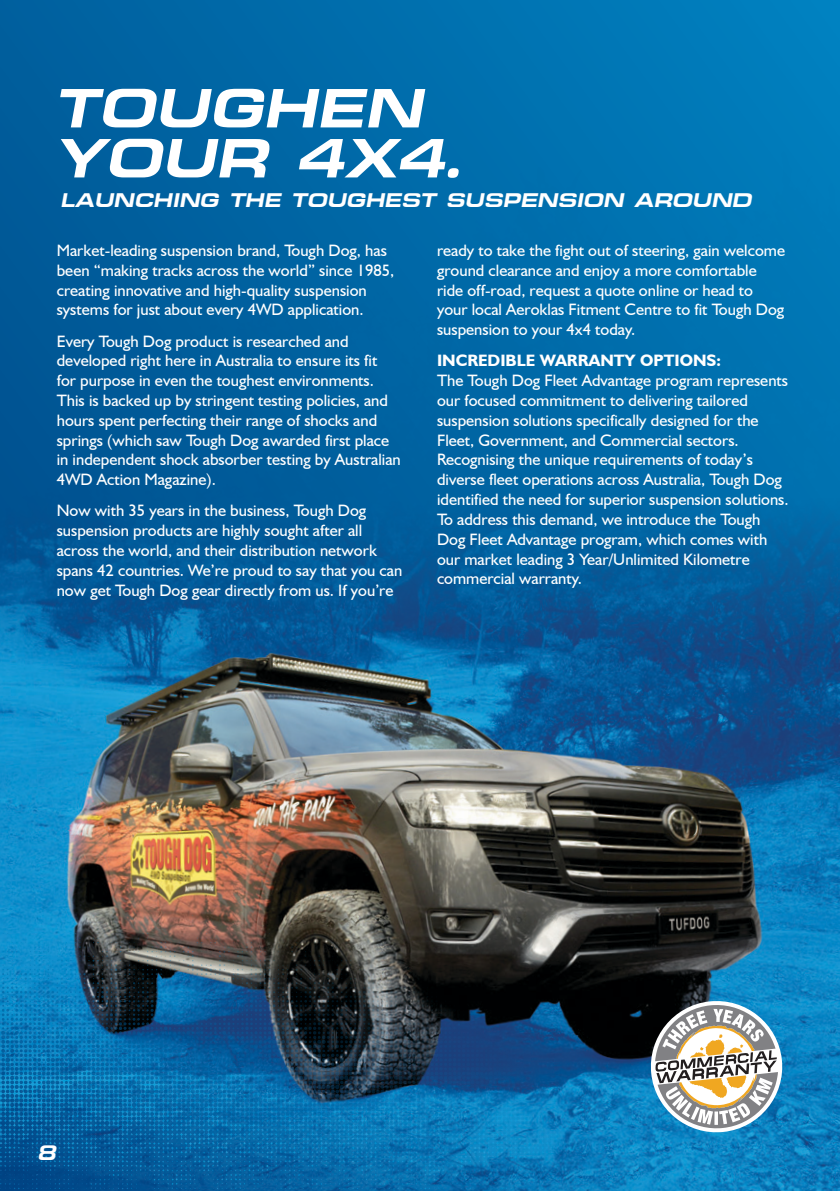
<style>
.page{position:relative;width:840px;height:1191px;background:#fff}
.page>*{position:absolute;margin:0;border:0;box-sizing:border-box;transform-origin:0 0}
.Header_-_white{font:italic 700 80px "PSL Tamnanthai Pro";color:#fff}
.t1{font:italic 700 30.2px "PSL Tamnanthai Pro";color:#fff}
.t2{font:italic 700 28.4px "PSL Tamnanthai Pro";color:#fff}
.Copy_-_White{font:16.4px/19.8px "Humanist 521 BT";color:#fff}
.s1{font-weight:700}
</style>
<div class="page">
<img style="left:0;top:0;width:839px;height:1191px">
<svg style="left:93px;top:906px;width:731px;height:5px;background:#575856"></svg>
<svg style="left:649px;top:999px;width:133px;height:135px"></svg>
<img style="left:835px;top:560px;width:4px;height:631px">
<p class="Header_-_white" style="left:57px;top:57px;width:370px">TOUGHEN</p>
<p class="Header_-_white" style="left:57px;top:107px;width:408px">YOUR 4X4.</p>
<p class="t2" style="left:61px;top:182px;width:692px">LAUNCHING THE TOUGHEST SUSPENSION AROUND</p>
<p class="Copy_-_White" style="left:437px;top:240px;width:349px">ready to take the fight out of steering, gain welcome ground clearance and enjoy a more comfortable ride off-road, request a quote online or head to your local Aeroklas Fitment Centre to fit Tough Dog suspension to your 4x4 today.</p>
<p class="Copy_-_White" style="left:437px;top:351px;width:353px"><span class="s1">INCREDIBLE WARRANTY OPTIONS:<br></span>The Tough Dog Fleet Advantage program represents our focused commitment to delivering tailored suspension solutions specifically designed for the Fleet, Government, and Commercial sectors.<br>Recognising the unique requirements of today’s diverse fleet operations across Australia, Tough Dog identified the need for superior suspension solutions.<br>To address this demand, we introduce the Tough Dog Fleet Advantage program, which comes with our market leading 3 Year/Unlimited Kilometre commercial warranty.</p>
<p class="Copy_-_White" style="left:57px;top:240px;width:339px">Market-leading suspension brand, Tough Dog, has been “making tracks across the world” since 1985, creating innovative and high-quality suspension systems for just about every 4WD application.</p>
<p class="Copy_-_White" style="left:57px;top:331px;width:345px">Every Tough Dog product is researched and developed right here in Australia to ensure its fit for purpose in even the toughest environments.<br>This is backed up by stringent testing policies, and hours spent perfecting their range of shocks and springs (which saw Tough Dog awarded first place in independent shock absorber testing by Australian 4WD Action Magazine).</p>
<p class="Copy_-_White" style="left:57px;top:500px;width:347px">Now with 35 years in the business, Tough Dog suspension products are highly sought after all across the world, and their distribution network spans 42 countries. We’re proud to say that you can now get Tough Dog gear directly from us. If you’re</p>
<h2 class="t1" style="left:39px;top:1132px;width:19px">8</h2>
</div>
